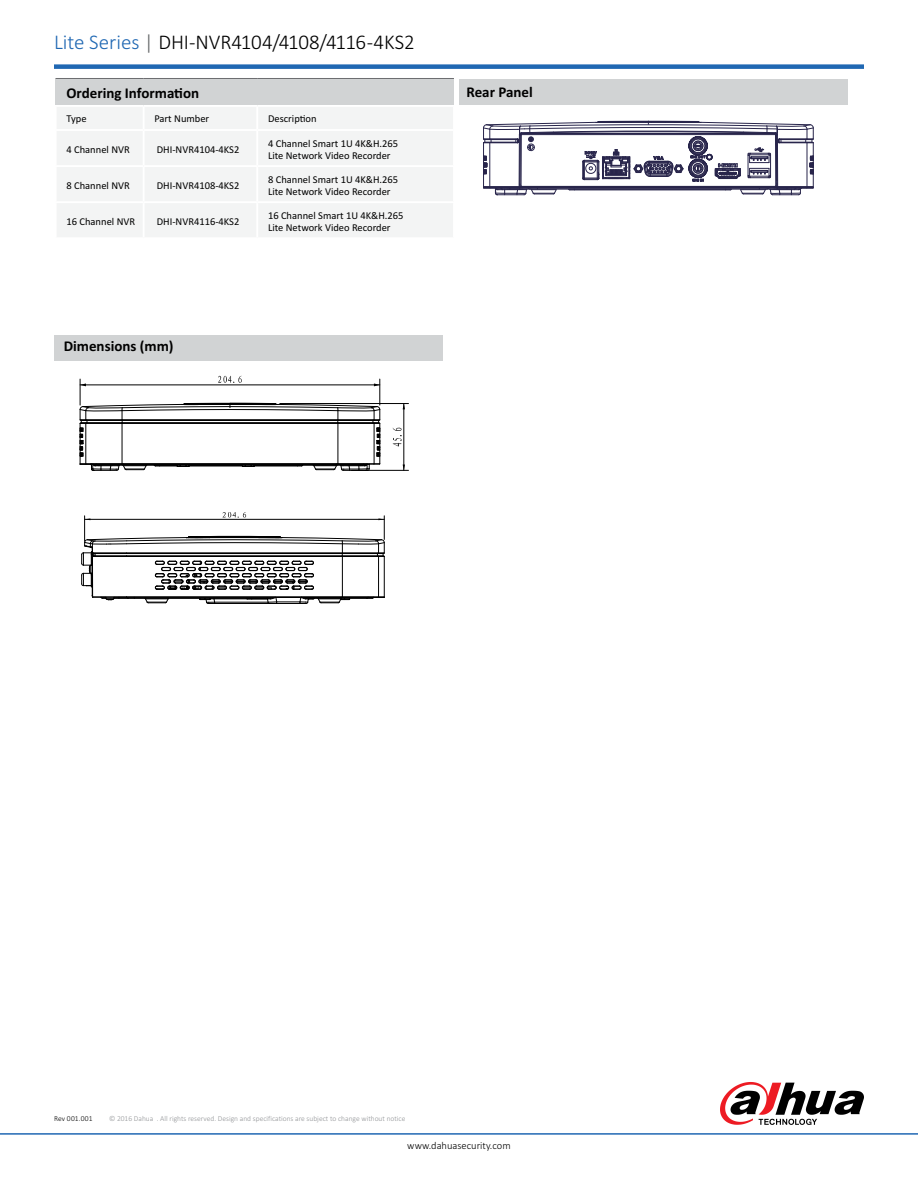
<style>
.page{position:relative;width:918px;height:1188px;background:#fff}
.page>*{position:absolute;margin:0;border:0;box-sizing:border-box;transform-origin:0 0}
.t1{font:300 21px "Calibri";letter-spacing:-.01em;color:#000}
.t2{font:700 15px "Calibri";color:#000}
.t3{font:10.5px/12px "Calibri";color:#000}
.t4{font:300 10.5px "Calibri";color:#000}
.t5{font:300 7.5px "Calibri";color:#939598}
.t6{font:300 7.5px "Calibri";letter-spacing:.015em;color:#000}
.s1{color:#2068b3}
.s2{color:#626466}
</style>
<div class="page">
<hr style="left:0;top:1133px;width:918px;height:2px;background:#2068b3">
<div style="left:54px;top:64px;width:810px;height:5px;background:#2068b3"></div>
<div style="left:56px;top:78px;width:398px;height:28px;background:#d1d3d4"></div>
<div style="left:57px;top:107px;width:396px;height:130px;background:#f3f4f4"></div>
<hr style="left:56px;top:78px;width:88px;height:1px;background:#6d6e71">
<hr style="left:144px;top:78px;width:113px;height:1px;background:#6d6e71">
<hr style="left:257px;top:78px;width:197px;height:1px;background:#6d6e71">
<hr style="left:55px;top:105px;width:89px;height:2px;background:#fff">
<hr style="left:55px;top:129px;width:89px;height:2px;background:#fff">
<hr style="left:55px;top:165px;width:89px;height:2px;background:#fff">
<hr style="left:55px;top:201px;width:89px;height:2px;background:#fff">
<hr style="left:144px;top:105px;width:113px;height:2px;background:#fff">
<hr style="left:143px;top:107px;width:2px;height:22px;background:#fff">
<hr style="left:257px;top:105px;width:198px;height:2px;background:#fff">
<hr style="left:256px;top:107px;width:2px;height:22px;background:#fff">
<hr style="left:144px;top:129px;width:113px;height:2px;background:#fff">
<hr style="left:143px;top:131px;width:2px;height:34px;background:#fff">
<hr style="left:144px;top:165px;width:113px;height:2px;background:#fff">
<hr style="left:143px;top:167px;width:2px;height:34px;background:#fff">
<hr style="left:144px;top:201px;width:113px;height:2px;background:#fff">
<hr style="left:143px;top:203px;width:2px;height:34px;background:#fff">
<hr style="left:257px;top:129px;width:198px;height:2px;background:#fff">
<hr style="left:256px;top:131px;width:2px;height:34px;background:#fff">
<hr style="left:257px;top:165px;width:198px;height:2px;background:#fff">
<hr style="left:256px;top:167px;width:2px;height:34px;background:#fff">
<hr style="left:257px;top:201px;width:198px;height:2px;background:#fff">
<hr style="left:256px;top:203px;width:2px;height:34px;background:#fff">
<svg style="left:720px;top:1082px;width:144px;height:43px"></svg>
<svg style="left:393px;top:428px;width:9px;height:18px"></svg>
<hr style="left:352px;top:470px;width:57px;height:1px;background:#000">
<hr style="left:280px;top:403px;width:129px;height:1px;background:#000">
<hr style="left:404px;top:404px;width:1px;height:66px;background:#000">
<svg style="left:80px;top:376px;width:301px;height:95px"></svg>
<svg style="left:81px;top:512px;width:304px;height:92px"></svg>
<div style="left:55px;top:335px;width:388px;height:25px;background:#d1d3d4"></div>
<div style="left:460px;top:80px;width:388px;height:25px;background:#d1d3d4"></div>
<svg style="left:483px;top:121px;width:331px;height:75px"></svg>
<h1 class="t1" style="left:54px;top:29px;width:362px"><span class="s1">Lite Series</span> <span class="s2">|</span> DHI-NVR4104/4108/4116-4KS2</h1>
<h2 class="t2" style="left:66px;top:84px;width:134px">Ordering Information</h2>
<p class="t3" style="left:66px;top:113px;width:22px">Type</p>
<p class="t3" style="left:154px;top:113px;width:56px">Part Number</p>
<p class="t3" style="left:268px;top:113px;width:50px">Description</p>
<p class="t3" style="left:66px;top:143px;width:65px">4 Channel NVR</p>
<p class="t3" style="left:157px;top:143px;width:84px">DHI-NVR4104-4KS2</p>
<p class="t3" style="left:268px;top:137px;width:132px">4 Channel Smart 1U 4K&amp;H.265<br>Lite Network Video Recorder</p>
<p class="t3" style="left:66px;top:179px;width:65px">8 Channel NVR</p>
<p class="t3" style="left:157px;top:179px;width:84px">DHI-NVR4108-4KS2</p>
<p class="t3" style="left:268px;top:173px;width:132px">8 Channel Smart 1U 4K&amp;H.265<br>Lite Network Video Recorder</p>
<p class="t3" style="left:66px;top:215px;width:70px">16 Channel NVR</p>
<p class="t3" style="left:157px;top:215px;width:84px">DHI-NVR4116-4KS2</p>
<p class="t3" style="left:268px;top:209px;width:137px">16 Channel Smart 1U 4K&amp;H.265<br>Lite Network Video Recorder</p>
<h2 class="t2" style="left:64px;top:336px;width:111px">Dimensions (mm)</h2>
<h2 class="t2" style="left:467px;top:82px;width:68px">Rear Panel</h2>
<p class="t6" style="left:54px;top:1113px;width:40px">Rev 001.001</p>
<p class="t5" style="left:109px;top:1113px;width:298px">© 2016 Dahua . All rights reserved. Design and specifications are subject to change without notice</p>
<p class="t4" style="left:407px;top:1139px;width:105px">www.dahuasecurity.com</p>
</div>
